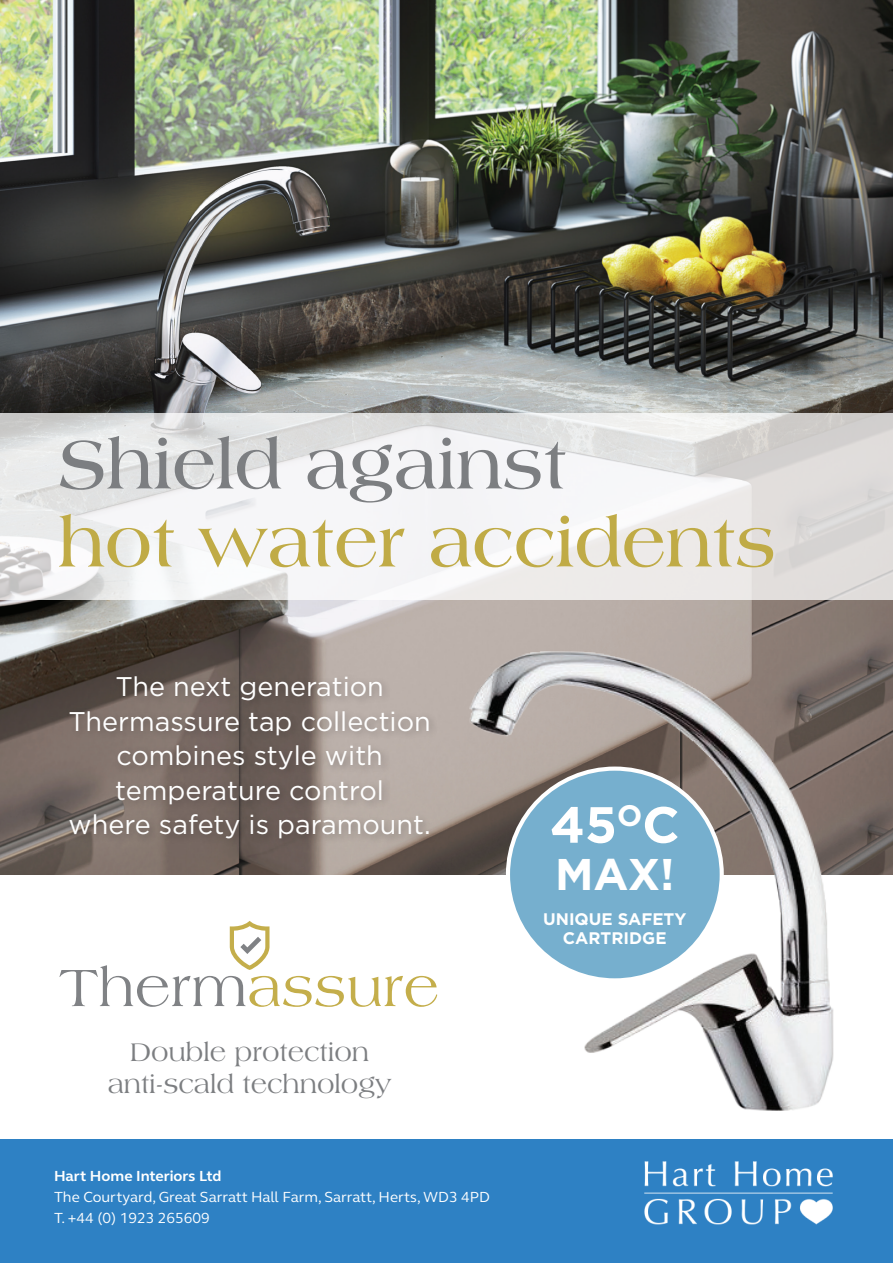
<style>
.page{position:relative;width:893px;height:1263px;background:#fff}
.page>*{position:absolute;margin:0;border:0;box-sizing:border-box;transform-origin:0 0}
.t1{font:700 72px/78px "Americana BT";color:#c0ab46}
.t2{font:700 50.85px "Gotham";color:#fff}
.t3{font:700 44.4px "Gotham";color:#fff}
.t4{font:27px/34.5px "Gotham";color:#fff;text-align:center}
.t5{font:27px "Americana BT";color:#7c7e81}
.t6{font:700 16.8px "Gotham";color:#fff}
.t7{font:15px "FS Elliot";color:#fff}
.t8{font:700 15px "FS Elliot";color:#fff}
.s1{color:#7c7e81}
</style>
<div class="page">
<img style="left:0;top:0;width:893px;height:874px">
<div style="left:0;top:1140px;width:893px;height:123px;background:#2e81c4"></div>
<img style="left:644px;top:1161px;width:189px;height:64px">
<div style="left:66px;top:672px;width:373px;height:176px;background:#231f20;opacity:.3"></div>
<svg style="left:0;top:414px;width:893px;height:186px"></svg>
<img style="left:448px;top:632px;width:406px;height:508px">
<div style="left:508px;top:769px;width:214px;height:211px;background:#76afce;border-radius:50%"></div>
<svg style="left:60px;top:921px;width:377px;height:86px"></svg>
<p class="t1" style="left:58px;top:424px;width:719px"><span class="s1">Shield against<br></span>hot water accidents</p>
<p class="t4" style="left:68px;top:669px;width:364px">The next generation<br>Thermassure tap collection combines style with temperature control<br>where safety is paramount.</p>
<p class="t5" style="left:130px;top:1036px;width:240px">Double protection</p>
<p class="t5" style="left:108px;top:1068px;width:285px">anti-scald technology</p>
<p class="t8" style="left:54px;top:1166px;width:169px">Hart Home Interiors Ltd</p>
<p class="t7" style="left:54px;top:1187px;width:437px">The Courtyard, Great Sarratt Hall Farm, Sarratt, Herts, WD3 4PD</p>
<p class="t7" style="left:54px;top:1208px;width:157px">T. +44 (0) 1923 265609</p>
<p class="t2" style="left:550px;top:791px;width:131px">45<sup>O</sup>C</p>
<p class="t3" style="left:555px;top:844px;width:121px">MAX!</p>
<p class="t6" style="left:543px;top:907px;width:145px">UNIQUE SAFETY</p>
<p class="t6" style="left:563px;top:927px;width:105px">CARTRIDGE</p>
</div>
